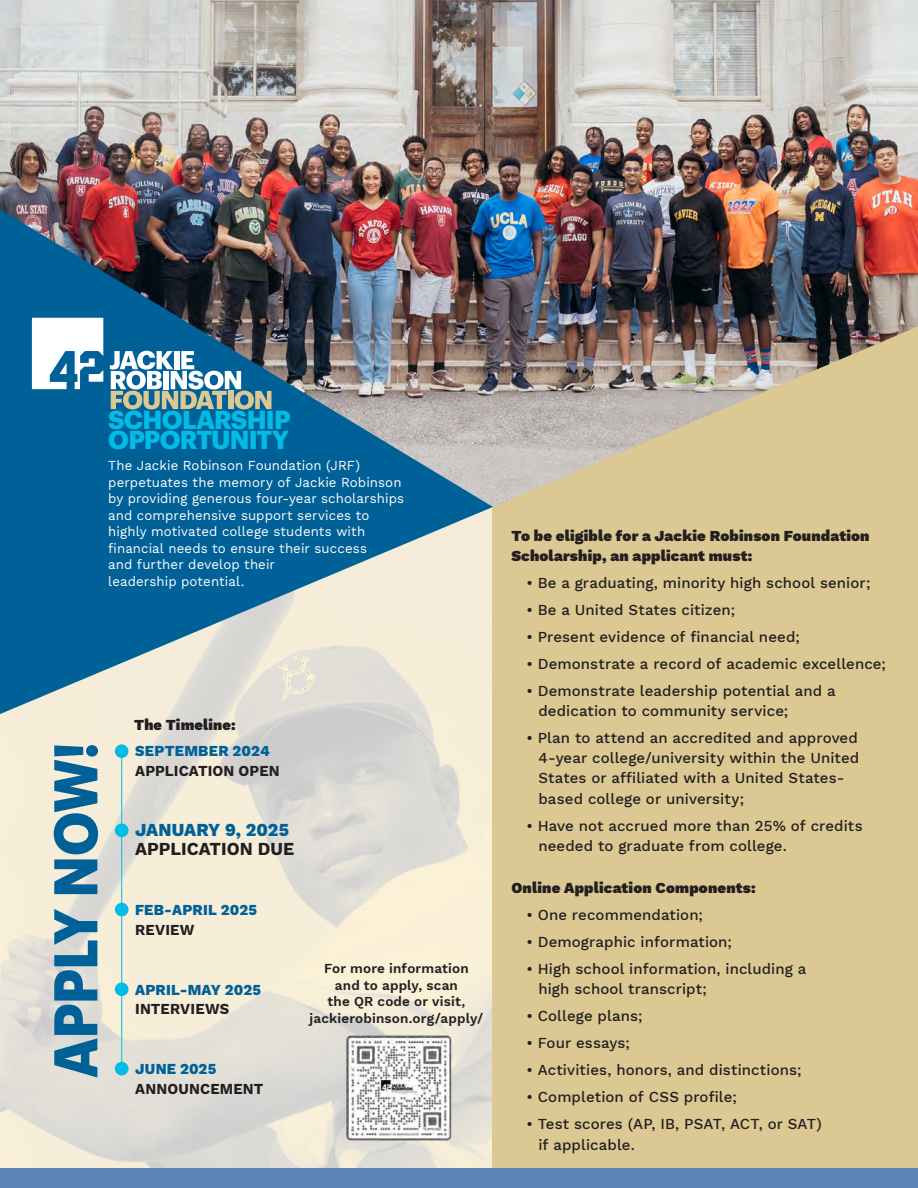
<style>
.page{position:relative;width:918px;height:1188px;background:#fff}
.page>*{position:absolute;margin:0;border:0;box-sizing:border-box;transform-origin:0 0}
.t1{font:700 60.3px "Graphik";letter-spacing:-.02em;color:#006198;scale:.9 1}
.t2{font:700 25.5px/20.2px "Graphik";letter-spacing:-.03em;color:#02bce5}
.t3{font:700 18px/19.5px "Work Sans";color:#231f20}
.t4{font:500 15px/20.2px "Work Sans";letter-spacing:.005em;color:#231f20}
.t5{font:900 15px/19.5px "Work Sans";letter-spacing:.01em;color:#231f20}
.t6{font:800 15px/19.5px "Work Sans";letter-spacing:.015em;color:#006198}
.t7{font:700 15px/19.5px "Work Sans";letter-spacing:.01em;color:#231f20}
.t8{font:13.5px/16.5px "Work Sans";letter-spacing:.01em;color:#fff}
.t9{font:600 13.5px/16.5px "Work Sans";letter-spacing:.01em;color:#231f20;text-align:center}
.s1{font-weight:800;color:#006198}
.s2{font-weight:700;color:#231f20}
</style>
<div class="page">
<img style="left:0;top:714px;width:493px;height:455px">
<div style="left:493px;top:305px;width:425px;height:883px;background:#dbc893"></div>
<img style="left:0;top:0;width:918px;height:507px">
<div style="left:0;top:1169px;width:918px;height:19px;background:#5c84b7"></div>
<img style="left:0;top:209px;width:493px;height:505px">
<svg style="left:32px;top:318px;width:71px;height:71px"></svg>
<svg style="left:110px;top:351px;width:161px;height:58px"></svg>
<img style="left:346px;top:1036px;width:105px;height:104px">
<div style="left:115px;top:744px;width:14px;height:14px;background:#02bce5;border-radius:50%"></div>
<div style="left:115px;top:824px;width:14px;height:13px;background:#02bce5;border-radius:50%"></div>
<div style="left:115px;top:903px;width:14px;height:13px;background:#02bce5;border-radius:50%"></div>
<div style="left:115px;top:983px;width:14px;height:13px;background:#02bce5;border-radius:50%"></div>
<div style="left:115px;top:1062px;width:14px;height:13px;background:#02bce5;border-radius:50%"></div>
<hr style="left:121px;top:751px;width:1px;height:318px;background:#02bce5">
<p class="t2" style="left:108px;top:408px;width:184px">SCHOLARSHIP<br>OPPORTUNITY</p>
<p class="t8" style="left:108px;top:457px;width:297px">The Jackie Robinson Foundation (JRF) perpetuates the memory of Jackie Robinson by providing generous four-year scholarships and comprehensive support services to highly motivated college students with financial needs to ensure their success<br>and further develop their<br>leadership potential.</p>
<p class="t1" style="left:29px;top:1078px;width:375px;rotate:-90deg">APPLY NOW!</p>
<p class="t5" style="left:134px;top:714px;width:103px">The Timeline:</p>
<p class="t7" style="left:135px;top:741px;width:146px"><span class="s1">SEPTEMBER 2024<br></span>APPLICATION OPEN</p>
<p class="t3" style="left:135px;top:819px;width:161px"><span class="s1">JANUARY 9, 2025<br></span>APPLICATION DUE</p>
<p class="t6" style="left:135px;top:900px;width:123px">FEB-APRIL 2025<br><span class="s2">REVIEW</span></p>
<p class="t6" style="left:135px;top:979px;width:127px">APRIL-MAY 2025<br><span class="s2">INTERVIEWS</span></p>
<p class="t6" style="left:135px;top:1059px;width:83px">JUNE 2025</p>
<p class="t7" style="left:135px;top:1078px;width:130px">ANNOUNCEMENT</p>
<p class="t9" style="left:310px;top:960px;width:175px">For more information<br>and to apply, scan<br>the QR code or visit, jackierobinson.org/apply/</p>
<p class="t5" style="left:511px;top:526px;width:360px">To be eligible for a Jackie Robinson Foundation<br>Scholarship, an applicant must:</p>
<p class="t4" style="left:526px;top:572px;width:346px">• Be a graduating, minority high school senior;</p>
<p class="t4" style="left:526px;top:599px;width:210px">• Be a United States citizen;</p>
<p class="t4" style="left:526px;top:626px;width:275px">• Present evidence of financial need;</p>
<p class="t4" style="left:526px;top:653px;width:361px">• Demonstrate a record of academic excellence;</p>
<p class="t4" style="left:538px;top:680px;width:299px;text-indent:-12px">• Demonstrate leadership potential and a dedication to community service;</p>
<p class="t4" style="left:538px;top:727px;width:322px;text-indent:-12px">• Plan to attend an accredited and approved 4-year college/university within the United States or affiliated with a United States&shy;based college or university;</p>
<p class="t4" style="left:538px;top:815px;width:326px;text-indent:-12px">• Have not accrued more than 25% of credits needed to graduate from college.</p>
<p class="t5" style="left:511px;top:878px;width:246px">Online Application Components:</p>
<p class="t4" style="left:526px;top:904px;width:178px">• One recommendation;</p>
<p class="t4" style="left:526px;top:931px;width:207px">• Demographic information;</p>
<p class="t4" style="left:538px;top:958px;width:270px;text-indent:-12px">• High school information, including a high school transcript;</p>
<p class="t4" style="left:526px;top:1006px;width:118px">• College plans;</p>
<p class="t4" style="left:526px;top:1033px;width:105px">• Four essays;</p>
<p class="t4" style="left:526px;top:1060px;width:277px">• Activities, honors, and distinctions;</p>
<p class="t4" style="left:526px;top:1087px;width:212px">• Completion of CSS profile;</p>
<p class="t4" style="left:538px;top:1114px;width:285px;text-indent:-12px">• Test scores (AP, IB, PSAT, ACT, or SAT) if applicable.</p>
</div>
